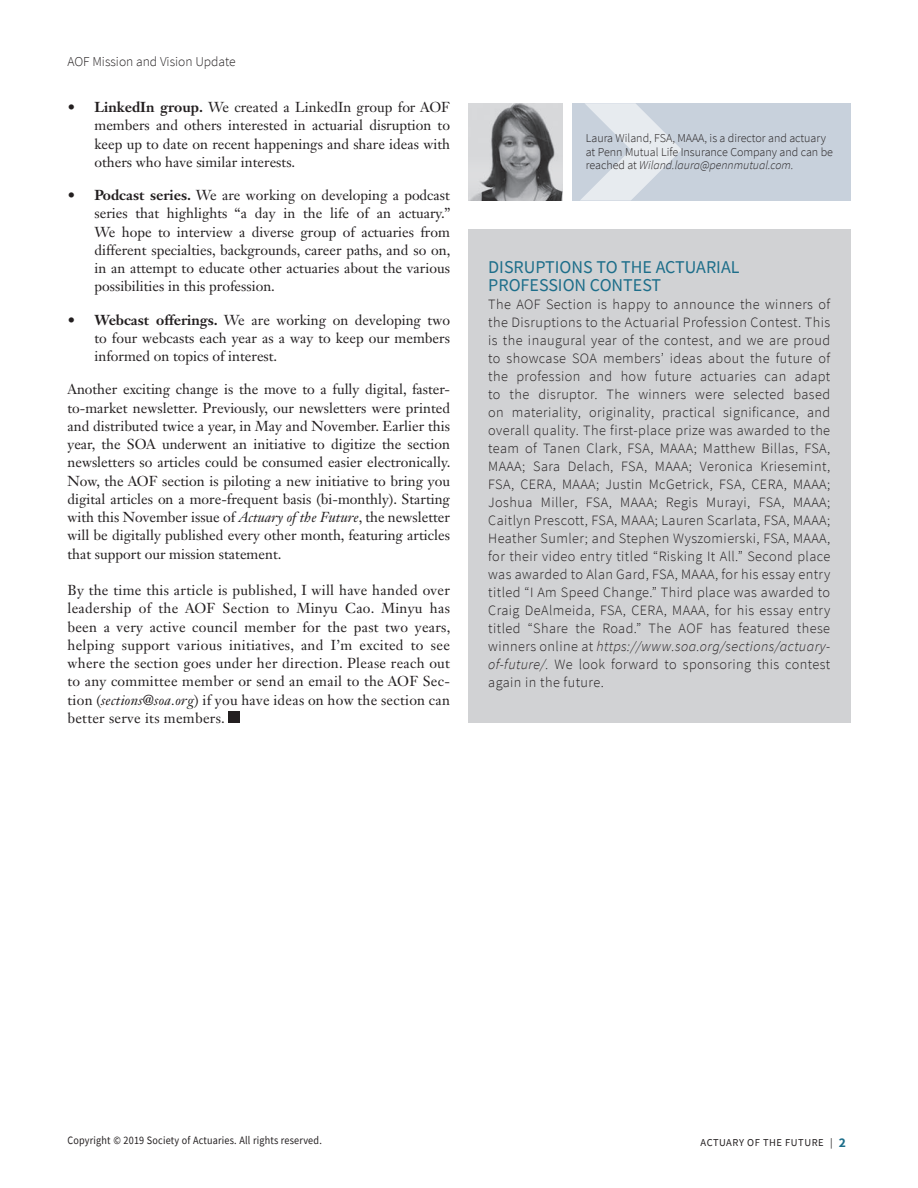
<style>
.page{position:relative;width:918px;height:1188px;background:#fff}
.page>*{position:absolute;margin:0;border:0;box-sizing:border-box;transform-origin:0 0}
.Sidebar_title{font:18px/18px "Source Sans Pro";color:#1d6e8a}
.Article_Body{font:14.25px/18.3px "Janson Text LT Std";color:#231f20;text-align:justify}
.Article_Side_bar{font:300 14.25px/18px "Source Sans Pro";letter-spacing:.03em;color:#231f20;text-align:justify}
.t1{font:300 13.5px "Source Sans Pro";color:#231f20}
.Author_Info{font:300 12px/13.5px "Source Sans Pro";color:#231f20}
.t2{font:11.25px "Source Sans Pro";letter-spacing:.02em;color:#231f20;scale:.9 1}
.t3{font:10.5px "Source Sans Pro";letter-spacing:.05em;color:#231f20}
.s1{font-weight:700}
.s2{font-style:italic}
.s3{font-weight:700;font-size:13.5px;color:#1d6e8a}
</style>
<div class="page">
<div style="left:572px;top:103px;width:278px;height:97px;background:#c8d1dc"></div>
<svg style="left:581px;top:103px;width:101px;height:97px"></svg>
<img style="left:468px;top:103px;width:94px;height:97px">
<div style="left:468px;top:230px;width:382px;height:493px;background:#d1d2d4"></div>
<div style="left:229px;top:712px;width:11px;height:11px;background:#231f20"></div>
<p class="t1" style="left:68px;top:54px;width:170px">AOF Mission and Vision Update</p>
<p class="Article_Body" style="left:94px;top:98px;width:357px;text-indent:-27px"><span class="s1">• LinkedIn group.</span> We created a LinkedIn group for AOF members and others interested in actuarial disruption to keep up to date on recent happenings and share ideas with others who have similar interests.</p>
<p class="Article_Body" style="left:94px;top:186px;width:358px;text-indent:-27px"><span class="s1">• Podcast series.</span> We are working on developing a podcast series that highlights “a day in the life of an actuary.” We hope to interview a diverse group of actuaries from different specialties, backgrounds, career paths, and so on, in an attempt to educate other actuaries about the various possibilities in this profession.</p>
<p class="Article_Body" style="left:94px;top:310px;width:357px;text-indent:-27px"><span class="s1">• Webcast offerings.</span> We are working on developing two to four webcasts each year as a way to keep our members informed on topics of interest.</p>
<p class="Article_Body" style="left:67px;top:380px;width:384px">Another exciting change is the move to a fully digital, faster&shy;to-market newsletter. Previously, our newsletters were printed and distributed twice a year, in May and November. Earlier this year, the SOA underwent an initiative to digitize the section newsletters so articles could be consumed easier electronically.<br>Now, the AOF section is piloting a new initiative to bring you digital articles on a more-frequent basis (bi-monthly). Starting with this November issue of <span class="s2">Actuary of the Future</span>, the newsletter will be digitally published every other month, featuring articles that support our mission statement.</p>
<p class="Article_Body" style="left:67px;top:581px;width:385px">By the time this article is published, I will have handed over leadership of the AOF Section to Minyu Cao. Minyu has been a very active council member for the past two years, helping support various initiatives, and I’m excited to see where the section goes under her direction. Please reach out to any committee member or send an email to the AOF Sec&shy;tion (<span class="s2">sections@soa.org</span>) if you have ideas on how the section can better serve its members.</p>
<p class="Author_Info" style="left:586px;top:132px;width:249px">Laura Wiland, FSA, MAAA, is a director and actuary at Penn Mutual Life Insurance Company and can be reached at <span class="s2">Wiland.laura@pennmutual.com.</span></p>
<p class="Sidebar_title" style="left:488px;top:258px;width:253px">DISRUPTIONS TO THE ACTUARIAL<br>PROFESSION CONTEST</p>
<p class="Article_Side_bar" style="left:488px;top:296px;width:344px">The AOF Section is happy to announce the winners of the Disruptions to the Actuarial Profession Contest. This is the inaugural year of the contest, and we are proud to showcase SOA members’ ideas about the future of the profession and how future actuaries can adapt to the disruptor. The winners were selected based on materiality, originality, practical significance, and overall quality. The first-place prize was awarded to the team of Tanen Clark, FSA, MAAA; Matthew Billas, FSA, MAAA; Sara Delach, FSA, MAAA; Veronica Kriesemint, FSA, CERA, MAAA; Justin McGetrick, FSA, CERA, MAAA; Joshua Miller, FSA, MAAA; Regis Murayi, FSA, MAAA; Caitlyn Prescott, FSA, MAAA; Lauren Scarlata, FSA, MAAA; Heather Sumler; and Stephen Wyszomierski, FSA, MAAA, for their video entry titled “Risking It All.” Second place was awarded to Alan Gard, FSA, MAAA, for his essay entry titled “I Am Speed Change.” Third place was awarded to Craig DeAlmeida, FSA, CERA, MAAA, for his essay entry titled “Share the Road.” The AOF has featured these winners online at <span class="s2">https://www.soa.org/sections/actuary&shy;of-future/.</span> We look forward to sponsoring this contest again in the future.</p>
<p class="t2" style="left:68px;top:1133px;width:284px">Copyright © 2019 Society of Actuaries. All rights reserved.</p>
<p class="t3" style="left:701px;top:1135px;width:147px">ACTUARY OF THE FUTURE | <span class="s3">2</span></p>
</div>
